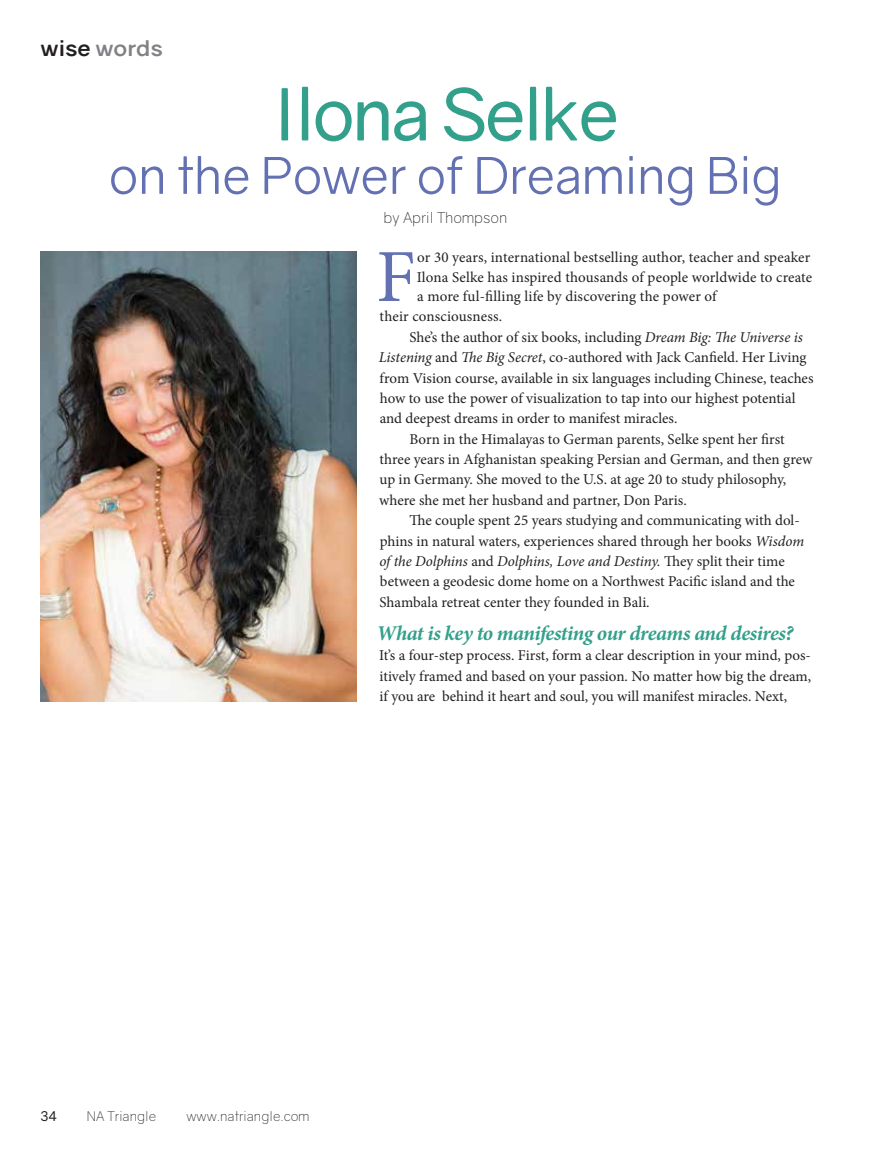
<style>
.page{position:relative;width:891px;height:1161px;background:#fff}
.page>*{position:absolute;margin:0;border:0;box-sizing:border-box;transform-origin:0 0}
.t1{font:75px "Minion Pro";color:#6371b2}
.t2{font:72px "Gravity";letter-spacing:-.04em;color:#33a08b}
.t3{font:51px "Gravity";letter-spacing:-.01em;color:#6371b2}
.t4{font:italic 700 21px "Minion Pro";letter-spacing:-.025em;color:#33a08b}
.t5{font:700 21px "Gravity";color:#808285;scale:1.1 1}
.t6{font:15px/20.4px "Minion Pro";color:#231f20;text-align:justify}
.t7{font:italic 15px "Minion Pro";letter-spacing:-.01em;color:#231f20}
.t8{font:300 15px "Gravity";color:#231f20}
.t9{font:300 13.5px "Gravity";color:#231f20}
.t10{font:13.5px "Gravity";color:#231f20}
.s1{color:#231f20}
.s2{font-style:italic}
.s3{font-style:normal}
</style>
<div class="page">
<img style="left:41px;top:251px;width:316px;height:450px">
<h3 class="t5" style="left:40px;top:36px;width:113px"><span class="s1">wise</span> words</h3>
<h2 class="t2" style="left:272px;top:70px;width:349px">Ilona Selke</h2>
<h3 class="t3" style="left:109px;top:144px;width:675px">on the Power of Dreaming Big</h3>
<p class="t8" style="left:384px;top:208px;width:125px">by April Thompson</p>
<h1 class="t1" style="left:376px;top:227px;width:41px">F</h1>
<p class="t6" style="left:417px;top:247px;width:395px">or 30 years, international bestselling author, teacher and speaker</p>
<p class="t6" style="left:417px;top:267px;width:397px">Ilona Selke has inspired thousands of people worldwide to create</p>
<p class="t6" style="left:417px;top:286px;width:301px">a more ful-filling life by discovering the power of</p>
<p class="t6" style="left:380px;top:306px;width:124px">their consciousness.</p>
<p class="t6" style="left:409px;top:327px;width:395px">She’s the author of six books, including <span class="s2">Dream Big: The Universe is</span></p>
<p class="t6" style="left:379px;top:347px;width:429px"><span class="s2">Listening</span> and <span class="s2">The Big Secret</span>, co-authored with Jack Canfield. Her Living</p>
<p class="t6" style="left:380px;top:368px;width:435px">from Vision course, available in six languages including Chinese, teaches</p>
<p class="t6" style="left:380px;top:388px;width:417px">how to use the power of visualization to tap into our highest potential</p>
<p class="t6" style="left:380px;top:408px;width:299px">and deepest dreams in order to manifest miracles.</p>
<p class="t6" style="left:409px;top:429px;width:377px">Born in the Himalayas to German parents, Selke spent her first</p>
<p class="t6" style="left:380px;top:449px;width:434px">three years in Afghanistan speaking Persian and German, and then grew</p>
<p class="t6" style="left:380px;top:470px;width:408px">up in Germany. She moved to the U.S. at age 20 to study philosophy,</p>
<p class="t6" style="left:379px;top:490px;width:309px">where she met her husband and partner, Don Paris.</p>
<p class="t6" style="left:409px;top:510px;width:392px">The couple spent 25 years studying and communicating with dol-</p>
<p class="t6" style="left:380px;top:531px;width:426px">phins in natural waters, experiences shared through her books <span class="s2">Wisdom</span></p>
<p class="t7" style="left:379px;top:551px;width:407px">of the Dolphins <span class="s3">and</span> Dolphins, Love and Destiny. <span class="s3">They split their time</span></p>
<p class="t6" style="left:380px;top:571px;width:417px">between a geodesic dome home on a Northwest Pacific island and the</p>
<p class="t6" style="left:380px;top:592px;width:272px">Shambala retreat center they founded in Bali.</p>
<h3 class="t4" style="left:377px;top:618px;width:418px">What is key to manifesting our dreams and desires?</h3>
<p class="t6" style="left:379px;top:646px;width:434px">It’s a four-step process. First, form a clear description in your mind, pos&shy;itively framed and based on your passion. No matter how big the dream, if you are behind it heart and soul, you will manifest miracles. Next,</p>
<p class="t10" style="left:40px;top:1107px;width:18px">34</p>
<p class="t9" style="left:87px;top:1108px;width:71px">NA Triangle</p>
<p class="t9" style="left:186px;top:1108px;width:125px">www.natriangle.com</p>
</div>
